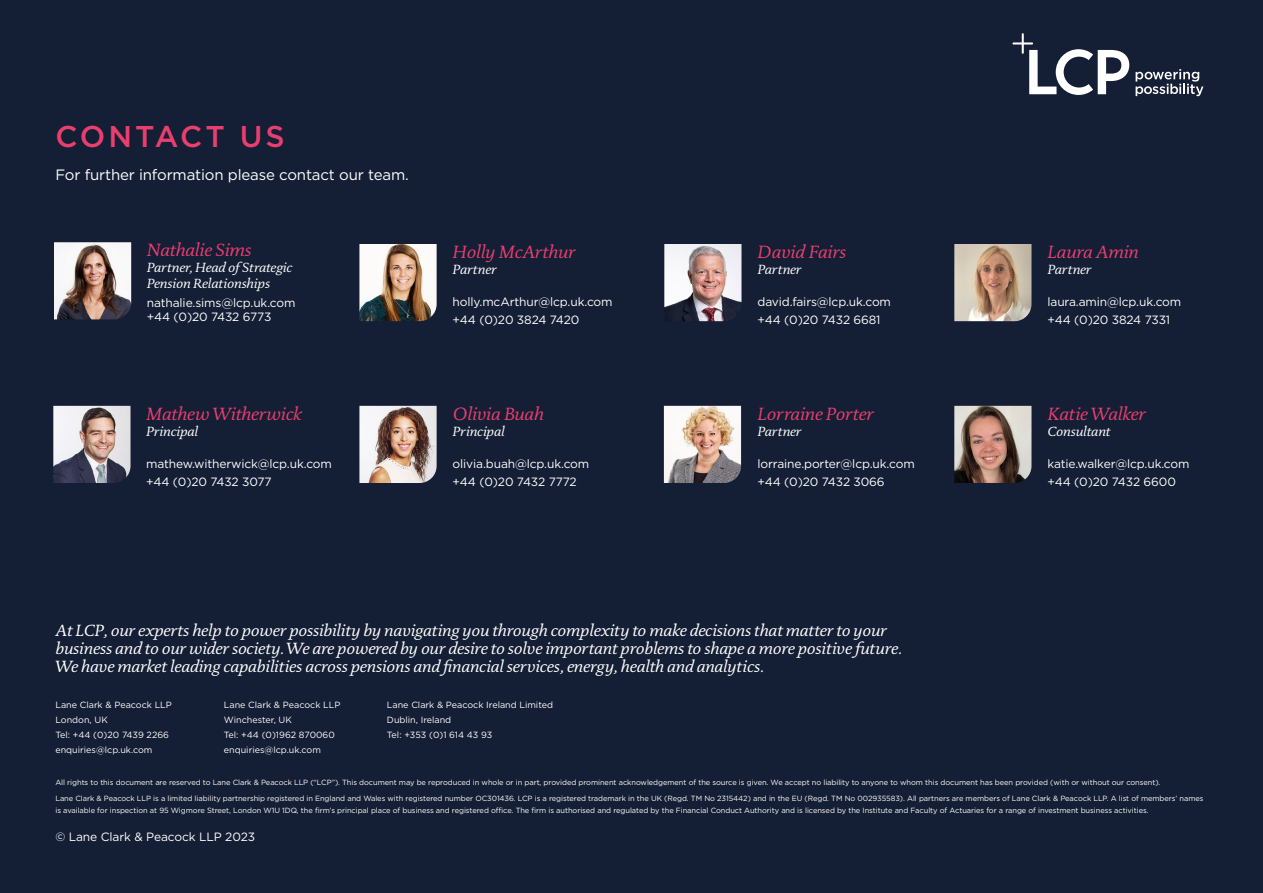
<style>
.page{position:relative;width:1263px;height:893px;background:#141e34}
.page>*{position:absolute;margin:0;border:0;box-sizing:border-box;transform-origin:0 0}
.t1{font:500 30px "Gotham";letter-spacing:.1em;color:#e93f6f}
.t2{font:italic 18px "DTL Documenta TOT";letter-spacing:-.01em;color:#e93f6f}
.t3{font:italic 16.5px/18px "DTL Documenta TOT";letter-spacing:-.01em;color:#fff}
.t4{font:15px "Gotham";letter-spacing:-.01em;color:#fff}
.t5{font:italic 13.5px/16.2px "DTL Documenta TOT";letter-spacing:-.01em;color:#fff}
.t6{font:12px/18px "Gotham";letter-spacing:-.01em;color:#fff}
.t7{font:9px/15px "Gotham";color:#fff}
.t8{font:7.5px/16.2px "Gotham";letter-spacing:-.01em;color:#fff}
</style>
<div class="page">
<svg style="left:1135px;top:69px;width:68px;height:27px"></svg>
<svg style="left:1012px;top:33px;width:117px;height:62px"></svg>
<img style="left:664px;top:406px;width:77px;height:77px">
<img style="left:53px;top:406px;width:78px;height:77px">
<img style="left:954px;top:244px;width:77px;height:77px">
<img style="left:359px;top:244px;width:78px;height:77px">
<img style="left:954px;top:406px;width:77px;height:77px">
<img style="left:359px;top:406px;width:78px;height:77px">
<img style="left:54px;top:242px;width:77px;height:77px">
<img style="left:664px;top:244px;width:77px;height:77px">
<h1 class="t1" style="left:55px;top:117px;width:231px">CONTACT US</h1>
<h3 class="t4" style="left:55px;top:165px;width:355px">For further information please contact our team.</h3>
<h2 class="t2" style="left:147px;top:239px;width:106px">Nathalie Sims</h2>
<h3 class="t5" style="left:147px;top:259px;width:147px">Partner, Head of Strategic<br>Pension Relationships</h3>
<h3 class="t6" style="left:147px;top:295px;width:150px;line-height:14.4px">nathalie.sims@lcp.uk.com +44 (0)20 7432 6773</h3>
<h2 class="t2" style="left:146px;top:403px;width:157px">Mathew Witherwick</h2>
<h3 class="t5" style="left:146px;top:423px;width:54px">Principal</h3>
<h3 class="t6" style="left:146px;top:455px;width:187px">mathew.witherwick@lcp.uk.com +44 (0)20 7432 3077</h3>
<h2 class="t2" style="left:453px;top:241px;width:124px">Holly McArthur</h2>
<h3 class="t5" style="left:453px;top:261px;width:45px">Partner</h3>
<h3 class="t6" style="left:453px;top:293px;width:161px">holly.mcArthur@lcp.uk.com +44 (0)20 3824 7420</h3>
<h2 class="t2" style="left:453px;top:403px;width:93px">Olivia Buah</h2>
<h3 class="t5" style="left:453px;top:423px;width:54px">Principal</h3>
<h3 class="t6" style="left:453px;top:455px;width:138px">olivia.buah@lcp.uk.com +44 (0)20 7432 7772</h3>
<h2 class="t2" style="left:757px;top:241px;width:90px">David Fairs</h2>
<h3 class="t5" style="left:757px;top:261px;width:45px">Partner</h3>
<h3 class="t6" style="left:757px;top:293px;width:135px">david.fairs@lcp.uk.com +44 (0)20 7432 6681</h3>
<h2 class="t2" style="left:757px;top:403px;width:118px">Lorraine Porter</h2>
<h3 class="t5" style="left:757px;top:423px;width:45px">Partner</h3>
<h3 class="t6" style="left:757px;top:455px;width:159px">lorraine.porter@lcp.uk.com +44 (0)20 7432 3066</h3>
<p class="t3" style="left:55px;top:621px;width:847px">At LCP, our experts help to power possibility by navigating you through complexity to make decisions that matter to your business and to our wider society. We are powered by our desire to solve important problems to shape a more positive future.<br>We have market leading capabilities across pensions and financial services, energy, health and analytics.</p>
<p class="t7" style="left:55px;top:697px;width:118px">Lane Clark &amp; Peacock LLP<br>London, UK<br>Tel: +44 (0)20 7439 2266 enquiries@lcp.uk.com</p>
<p class="t7" style="left:224px;top:697px;width:118px">Lane Clark &amp; Peacock LLP<br>Winchester, UK<br>Tel: +44 (0)1962 870060 enquiries@lcp.uk.com</p>
<p class="t7" style="left:387px;top:697px;width:168px">Lane Clark &amp; Peacock Ireland Limited<br>Dublin, Ireland<br>Tel: +353 (0)1 614 43 93</p>
<h2 class="t2" style="left:1047px;top:241px;width:93px">Laura Amin</h2>
<h3 class="t5" style="left:1047px;top:261px;width:45px">Partner</h3>
<h3 class="t6" style="left:1047px;top:293px;width:135px">laura.amin@lcp.uk.com +44 (0)20 3824 7331</h3>
<h2 class="t2" style="left:1047px;top:403px;width:100px">Katie Walker</h2>
<h3 class="t5" style="left:1047px;top:423px;width:64px">Consultant</h3>
<h3 class="t6" style="left:1047px;top:455px;width:144px">katie.walker@lcp.uk.com +44 (0)20 7432 6600</h3>
<p class="t8" style="left:55px;top:774px;width:1150px">All rights to this document are reserved to Lane Clark &amp; Peacock LLP (“LCP”). This document may be reproduced in whole or in part, provided prominent acknowledgement of the source is given. We accept no liability to anyone to whom this document has been provided (with or without our consent).<br>Lane Clark &amp; Peacock LLP is a limited liability partnership registered in England and Wales with registered number OC301436. LCP is a registered trademark in the UK (Regd. TM No 2315442) and in the EU (Regd. TM No 002935583). All partners are members of Lane Clark &amp; Peacock LLP. A list of members’ names</p>
<p class="t8" style="left:55px;top:802px;width:1095px">is available for inspection at 95 Wigmore Street, London W1U 1DQ, the firm’s principal place of business and registered office. The firm is authorised and regulated by the Financial Conduct Authority and is licensed by the Institute and Faculty of Actuaries for a range of investment business activities.</p>
<h3 class="t6" style="left:55px;top:828px;width:201px">© Lane Clark &amp; Peacock LLP 2023</h3>
</div>
